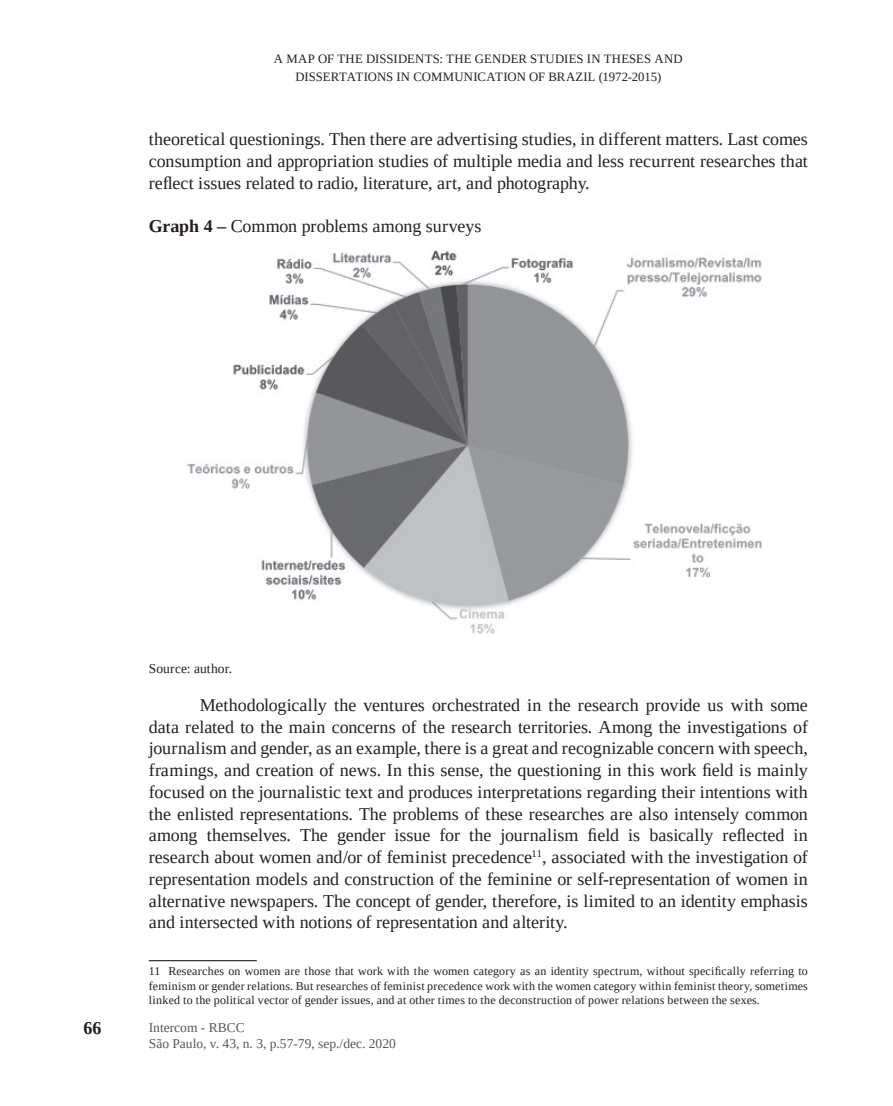
<style>
.page{position:relative;width:893px;height:1106px;background:#fff}
.page>*{position:absolute;margin:0;border:0;box-sizing:border-box;transform-origin:0 0}
.t1{font:18px/21.8px "Liberation Serif";letter-spacing:-.005em;color:#231f20;text-align:justify}
.t2{font:700 18px "Liberation Serif";color:#231f20}
.t3{font:13.5px/16.2px "Liberation Serif";color:#57585a}
.t4{font:13.5px "Liberation Serif";letter-spacing:.005em;color:#231f20}
.t5{font:12.75px/18px "Liberation Serif";letter-spacing:.005em;color:#231f20;text-align:center}
.t6{font:12px/14.4px "Liberation Serif";letter-spacing:.015em;color:#231f20;text-align:justify}
.s1{font-weight:700}
</style>
<div class="page">
<img style="left:187px;top:250px;width:575px;height:384px">
<hr style="left:149px;top:960px;width:108px;height:1px;background:#231f20">
<p class="t5" style="left:274px;top:49px;width:410px">A MAP OF THE DISSIDENTS: THE GENDER STUDIES IN THESES AND<br>DISSERTATIONS IN COMMUNICATION OF BRAZIL (1972-2015)</p>
<p class="t1" style="left:149px;top:128px;width:661px">theoretical questionings. Then there are advertising studies, in different matters. Last comes consumption and appropriation studies of multiple media and less recurrent researches that reflect issues related to radio, literature, art, and photography.</p>
<p class="t1" style="left:149px;top:215px;width:334px"><span class="s1">Graph 4 –</span> Common problems among surveys</p>
<p class="t2" style="left:84px;top:1016px;width:19px">66</p>
<p class="t4" style="left:149px;top:660px;width:85px">Source: author.</p>
<p class="t1" style="left:149px;top:694px;width:661px;text-indent:51px">Methodologically the ventures orchestrated in the research provide us with some data related to the main concerns of the research territories. Among the investigations of journalism and gender, as an example, there is a great and recognizable concern with speech, framings, and creation of news. In this sense, the questioning in this work field is mainly focused on the journalistic text and produces interpretations regarding their intentions with the enlisted representations. The problems of these researches are also intensely common among themselves. The gender issue for the journalism field is basically reflected in research about women and/or of feminist precedence<sup>11</sup>, associated with the investigation of representation models and construction of the feminine or self-representation of women in alternative newspapers. The concept of gender, therefore, is limited to an identity emphasis and intersected with notions of representation and alterity.</p>
<p class="t6" style="left:149px;top:963px;width:661px">11 Researches on women are those that work with the women category as an identity spectrum, without specifically referring to feminism or gender relations. But researches of feminist precedence work with the women category within feminist theory, sometimes linked to the political vector of gender issues, and at other times to the deconstruction of power relations between the sexes.</p>
<p class="t3" style="left:149px;top:1018px;width:248px">Intercom - RBCC<br>São Paulo, v. 43, n. 3, p.57-79, sep./dec. 2020</p>
</div>
